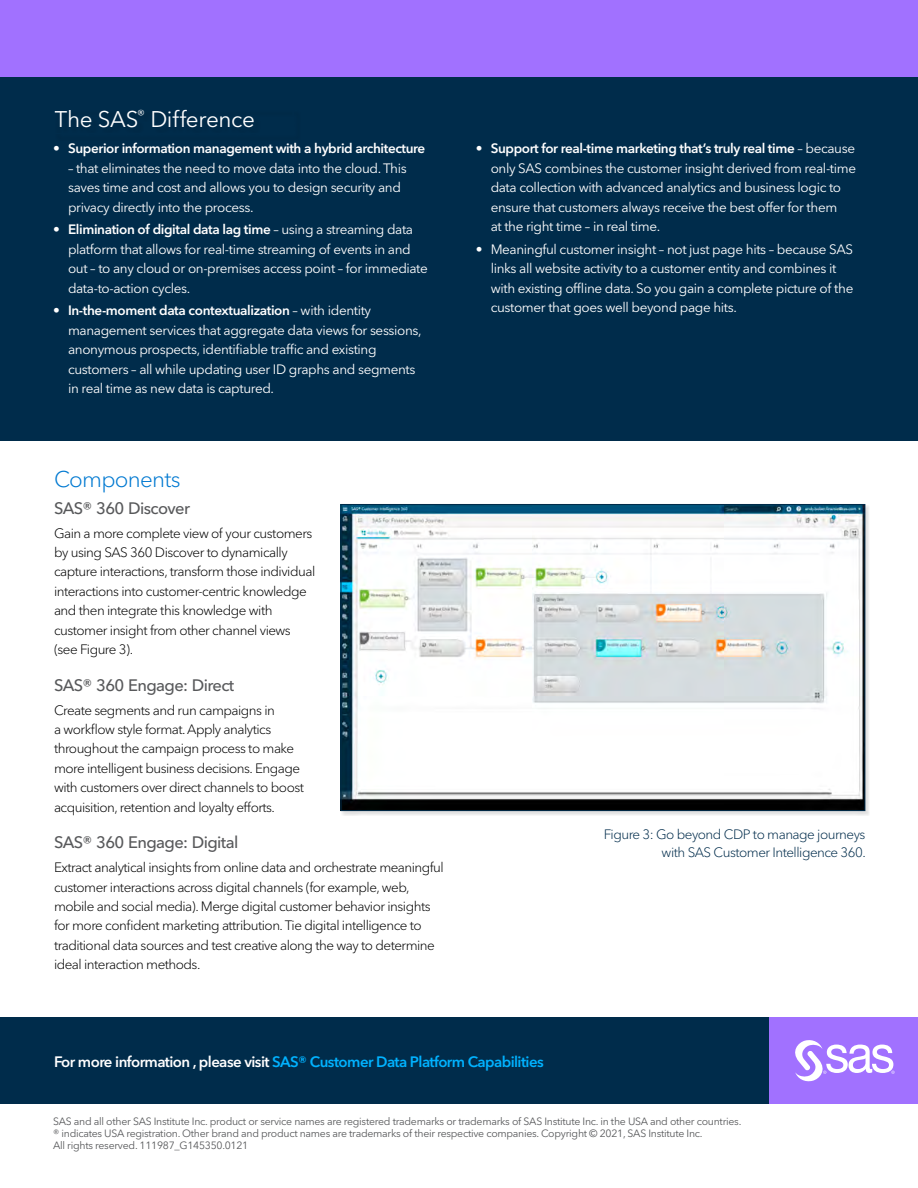
<style>
.page{position:relative;width:918px;height:1188px;background:#fff}
.page>*{position:absolute;margin:0;border:0;box-sizing:border-box;transform-origin:0 0}
.Challenges_Box_Headl{font:22.5px "Avenir Next W1 G";letter-spacing:-.015em;color:#fff}
.Subhead-1_Cobalt_bas{font:300 22.5px "Avenir Next W1 G";letter-spacing:-.035em;color:#0079d1}
.Subhead-2-80__Black{font:500 16.5px "Avenir Next W1 G";letter-spacing:-.04em;color:#58595b}
.Body{font:600 15px "Avenir Next W1 G";letter-spacing:-.04em;color:#00b2ff}
.Challenges_bullet{font:13.5px/19.5px "Avenir Next W1 G";letter-spacing:-.025em;color:#fff}
.Body-2{font:300 13.5px/19.5px "Avenir Next W1 G";letter-spacing:-.04em;color:#000}
.Figure_caption{font:300 13.5px/18px "Avenir Next W1 G";letter-spacing:-.04em;color:#002c4b;text-align:right}
.Challenges_bullet-2{font:600 13.5px "Avenir Next W1 G";letter-spacing:-.03em;color:#fff}
.Legal_info{font:10.5px/12px "Avenir Next W1 G";letter-spacing:-.025em;color:#58595b}
.s1{font-weight:400}
.s2{font-weight:600}
.s3{color:#fff}
</style>
<div class="page">
<div style="left:0;top:1017px;width:770px;height:87px;background:#002c4b"></div>
<div style="left:770px;top:1017px;width:148px;height:87px;background:#a171ff"></div>
<svg style="left:795px;top:1040px;width:100px;height:42px"></svg>
<div style="left:0;top:76px;width:918px;height:365px;background:#002c4b"></div>
<div style="left:0;top:0;width:918px;height:76px;background:#a171ff"></div>
<div style="left:341px;top:505px;width:529px;height:311px;background:#000;opacity:.12"></div>
<img style="left:342px;top:506px;width:521px;height:303px">
<div style="left:340px;top:504px;width:525px;height:307px;border:1px solid #002c4b"></div>
<h2 class="Challenges_Box_Headl" style="left:55px;top:105px;width:202px">The SAS<sup>®</sup> Difference</h2>
<p class="Challenges_bullet-2" style="left:53px;top:141px;width:374px"><span class="s1">•</span> Superior information management with a hybrid architecture</p>
<p class="Challenges_bullet" style="left:68px;top:159px;width:340px">– that eliminates the need to move data into the cloud. This saves time and cost and allows you to design security and privacy directly into the process.</p>
<p class="Challenges_bullet" style="left:68px;top:220px;width:361px;text-indent:-15px">• <span class="s2">Elimination of digital data lag time</span> – using a streaming data platform that allows for real-time streaming of events in and out – to any cloud or on-premises access point – for immediate data-to-action cycles.</p>
<p class="Challenges_bullet" style="left:68px;top:301px;width:355px;text-indent:-15px">• <span class="s2">In-the-moment data contextualization</span> – with identity management services that aggregate data views for sessions, anonymous prospects, identifiable traffic and existing customers – all while updating user ID graphs and segments in real time as new data is captured.</p>
<h2 class="Subhead-1_Cobalt_bas" style="left:54px;top:465px;width:128px">Components</h2>
<h3 class="Subhead-2-80__Black" style="left:54px;top:498px;width:137px">SAS® 360 Discover</h3>
<p class="Body-2" style="left:54px;top:523px;width:263px">Gain a more complete view of your customers by using SAS 360 Discover to dynamically capture interactions, transform those individual interactions into customer-centric knowledge and then integrate this knowledge with customer insight from other channel views (see Figure 3).</p>
<h3 class="Subhead-2-80__Black" style="left:54px;top:675px;width:182px">SAS® 360 Engage: Direct</h3>
<p class="Body-2" style="left:54px;top:700px;width:251px">Create segments and run campaigns in<br>a workflow style format. Apply analytics throughout the campaign process to make more intelligent business decisions. Engage with customers over direct channels to boost acquisition, retention and loyalty efforts.</p>
<h3 class="Subhead-2-80__Black" style="left:54px;top:832px;width:186px">SAS® 360 Engage: Digital</h3>
<p class="Body-2" style="left:54px;top:858px;width:391px">Extract analytical insights from online data and orchestrate meaningful customer interactions across digital channels (for example, web, mobile and social media). Merge digital customer behavior insights for more confident marketing attribution. Tie digital intelligence to traditional data sources and test creative along the way to determine ideal interaction methods.</p>
<p class="Challenges_bullet" style="left:491px;top:139px;width:367px;text-indent:-15px">• <span class="s2">Support for real-time marketing that’s truly real time</span> – because only SAS combines the customer insight derived from real-time data collection with advanced analytics and business logic to ensure that customers always receive the best offer for them<br>at the right time – in real time.</p>
<p class="Challenges_bullet" style="left:491px;top:240px;width:364px;text-indent:-15px">• Meaningful customer insight – not just page hits – because SAS links all website activity to a customer entity and combines it with existing offline data. So you gain a complete picture of the customer that goes well beyond page hits.</p>
<p class="Figure_caption" style="left:604px;top:826px;width:264px">Figure 3: Go beyond CDP to manage journeys with SAS Customer Intelligence 360.</p>
<p class="Body" style="left:54px;top:1052px;width:491px"><span class="s3">For more information , please visit</span> SAS® Customer Data Platform Capabilities</p>
<p class="Legal_info" style="left:53px;top:1116px;width:690px">SAS and all other SAS Institute Inc. product or service names are registered trademarks or trademarks of SAS Institute Inc. in the USA and other countries. ® indicates USA registration. Other brand and product names are trademarks of their respective companies. Copyright © 2021, SAS Institute Inc.<br>All rights reserved. 111987_G145350.0121</p>
</div>
